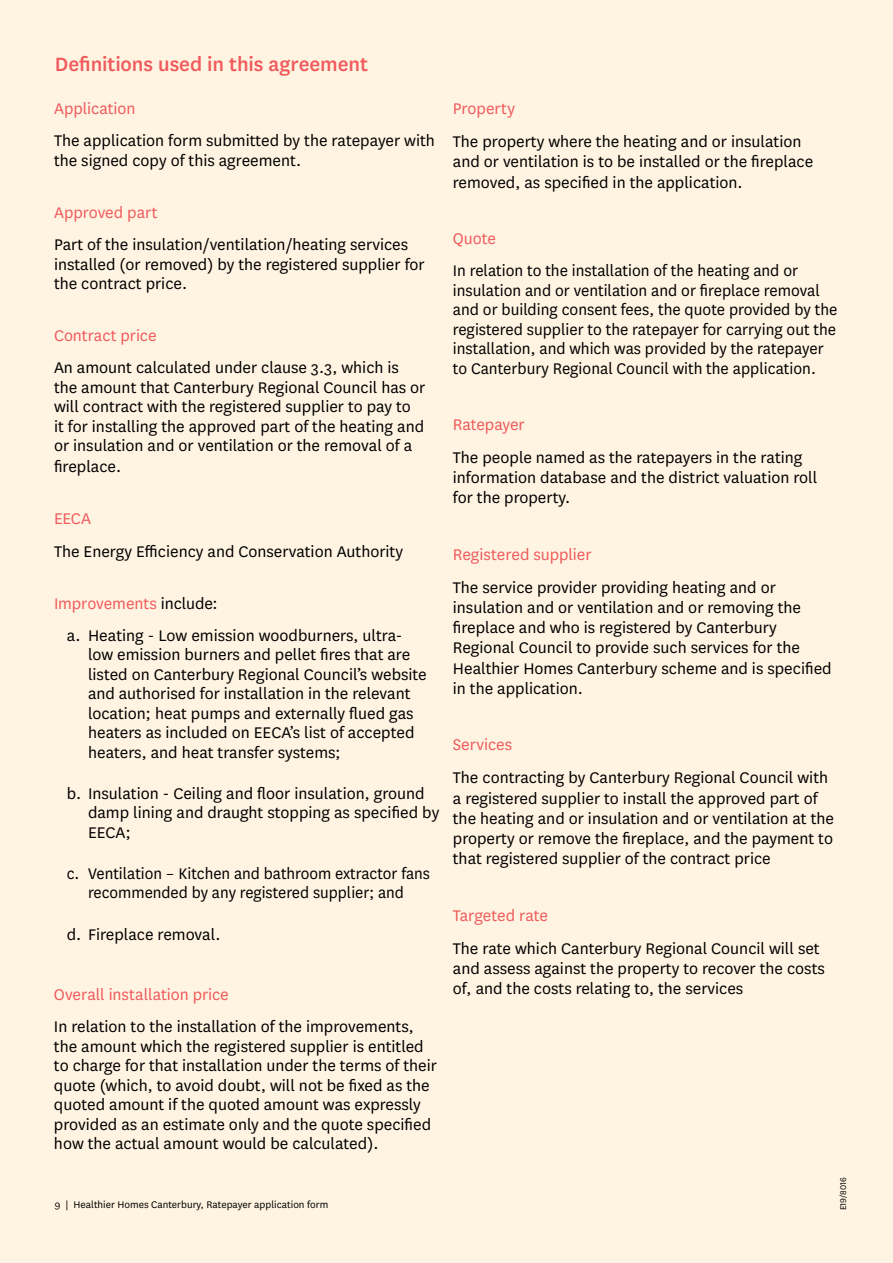
<style>
.page{position:relative;width:893px;height:1263px;background:#fff4e2}
.page>*{position:absolute;margin:0;border:0;box-sizing:border-box;transform-origin:0 0}
.t1{font:500 22.5px "National";letter-spacing:-.005em;color:#f05a5c}
.t2{font:18px/19.5px "National";color:#000}
.t3{font:18px "National";letter-spacing:-.005em;color:#f05a5c}
.t4{font:18px/19.5px "National";color:#000;text-align:center;scale:.96 1}
.t5{font:11.25px "National";color:#000}
.t6{font:9.75px "National";color:#000;scale:.96 1}
.s1{color:#f05a5c}
</style>
<div class="page">
<p class="t1" style="left:55px;top:49px;width:315px">Definitions used in this agreement</p>
<p class="t3" style="left:54px;top:97px;width:83px">Application</p>
<p class="t2" style="left:54px;top:130px;width:382px">The application form submitted by the ratepayer with the signed copy of this agreement.</p>
<p class="t3" style="left:54px;top:201px;width:105px">Approved part</p>
<p class="t2" style="left:54px;top:234px;width:372px">Part of the insulation/ventilation/heating services installed (or removed) by the registered supplier for the contract price.</p>
<p class="t3" style="left:54px;top:324px;width:104px">Contract price</p>
<p class="t2" style="left:54px;top:357px;width:373px">An amount calculated under clause 3.3, which is the amount that Canterbury Regional Council has or will contract with the registered supplier to pay to<br>it for installing the approved part of the heating and or insulation and or ventilation or the removal of a fireplace.</p>
<p class="t3" style="left:54px;top:506px;width:39px">EECA</p>
<p class="t2" style="left:54px;top:541px;width:351px">The Energy Efficiency and Conservation Authority</p>
<p class="t2" style="left:67px;top:586px;width:337px;line-height:32.2px;text-indent:-13px"><span class="s1">Improvements</span> include:<br>a. Heating - Low emission woodburners, ultra-</p>
<p class="t2" style="left:88px;top:644px;width:340px">low emission burners and pellet fires that are listed on Canterbury Regional Council’s website and authorised for installation in the relevant location; heat pumps and externally flued gas heaters as included on EECA’s list of accepted heaters, and heat transfer systems;</p>
<p class="t2" style="left:88px;top:783px;width:353px;text-indent:-21px">b. Insulation - Ceiling and floor insulation, ground damp lining and draught stopping as specified by<br>EECA;</p>
<p class="t4" style="left:67px;top:862px;width:380px">c. Ventilation – Kitchen and bathroom extractor fans recommended by any registered supplier; and</p>
<p class="t2" style="left:67px;top:923px;width:155px">d. Fireplace removal.</p>
<p class="t3" style="left:54px;top:983px;width:176px">Overall installation price</p>
<p class="t2" style="left:54px;top:1016px;width:384px">In relation to the installation of the improvements, the amount which the registered supplier is entitled to charge for that installation under the terms of their quote (which, to avoid doubt, will not be fixed as the quoted amount if the quoted amount was expressly provided as an estimate only and the quote specified how the actual amount would be calculated).</p>
<p class="t5" style="left:55px;top:1197px;width:275px">9 | Healthier Homes Canterbury, Ratepayer application form</p>
<p class="t3" style="left:453px;top:97px;width:64px">Property</p>
<p class="t2" style="left:453px;top:131px;width:362px;line-height:20.2px">The property where the heating and or insulation and or ventilation is to be installed or the fireplace removed, as specified in the application.</p>
<p class="t3" style="left:453px;top:227px;width:45px">Quote</p>
<p class="t2" style="left:453px;top:260px;width:386px">In relation to the installation of the heating and or insulation and or ventilation and or fireplace removal and or building consent fees, the quote provided by the registered supplier to the ratepayer for carrying out the installation, and which was provided by the ratepayer to Canterbury Regional Council with the application.</p>
<p class="t3" style="left:453px;top:413px;width:73px">Ratepayer</p>
<p class="t2" style="left:453px;top:446px;width:366px;line-height:20.2px">The people named as the ratepayers in the rating information database and the district valuation roll for the property.</p>
<p class="t3" style="left:453px;top:542px;width:140px">Registered supplier</p>
<p class="t2" style="left:453px;top:576px;width:380px;line-height:20.2px">The service provider providing heating and or insulation and or ventilation and or removing the fireplace and who is registered by Canterbury Regional Council to provide such services for the Healthier Homes Canterbury scheme and is specified in the application.</p>
<p class="t3" style="left:453px;top:733px;width:61px">Services</p>
<p class="t2" style="left:453px;top:767px;width:383px;line-height:20.2px">The contracting by Canterbury Regional Council with a registered supplier to install the approved part of the heating and or insulation and or ventilation at the property or remove the fireplace, and the payment to that registered supplier of the contract price</p>
<p class="t3" style="left:453px;top:903px;width:97px">Targeted rate</p>
<p class="t2" style="left:453px;top:937px;width:373px;line-height:20.2px">The rate which Canterbury Regional Council will set and assess against the property to recover the costs of, and the costs relating to, the services</p>
<p class="t6" style="left:837px;top:1210px;width:36px;rotate:-90deg">E19/8016</p>
</div>
